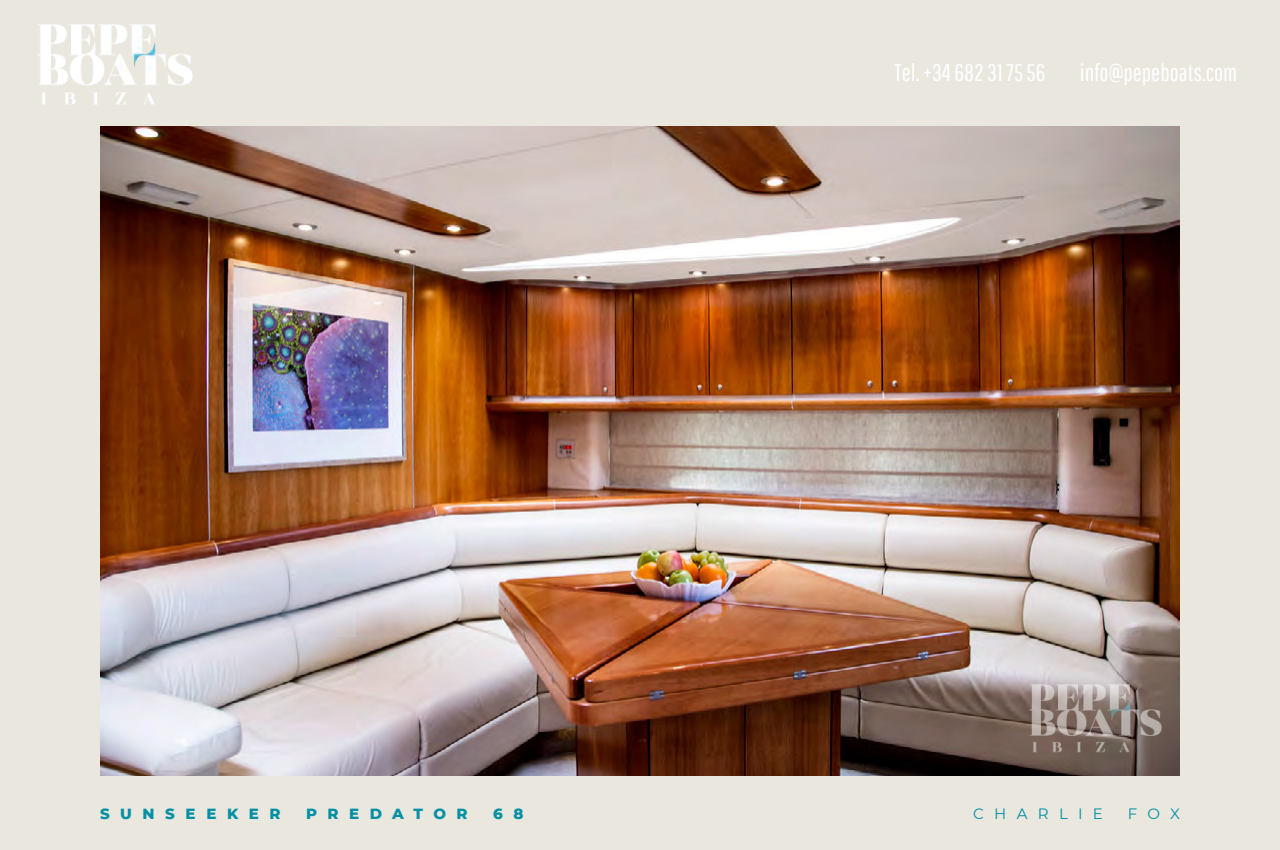
<style>
.page{position:relative;width:1280px;height:850px;background:#eae7df}
.page>*{position:absolute;margin:0;border:0;box-sizing:border-box;transform-origin:0 0}
.t1{font:24px "Pathway Gothic One";color:#fff}
.t2{font:800 15px "Montserrat";letter-spacing:.705em;color:#0090a4}
.t3{font:15px "Montserrat";letter-spacing:.685em;color:#0090a4}
</style>
<div class="page">
<img style="left:100px;top:126px;width:1080px;height:650px">
<img style="left:38px;top:24px;width:155px;height:81px">
<img style="left:1029px;top:685px;width:132px;height:71px">
<p class="t1" style="left:895px;top:58px;width:152px">Tel. +34 682 31 75 56</p>
<p class="t1" style="left:1080px;top:58px;width:159px">info@pepeboats.com</p>
<p class="t2" style="left:100px;top:802px;width:182px">SUNSEEKER</p>
<p class="t2" style="left:306px;top:802px;width:163px">PREDATOR</p>
<p class="t2" style="left:493px;top:802px;width:32px">6 8</p>
<p class="t3" style="left:973px;top:803px;width:131px">CHARLIE</p>
<p class="t3" style="left:1128px;top:803px;width:54px">FOX</p>
</div>
